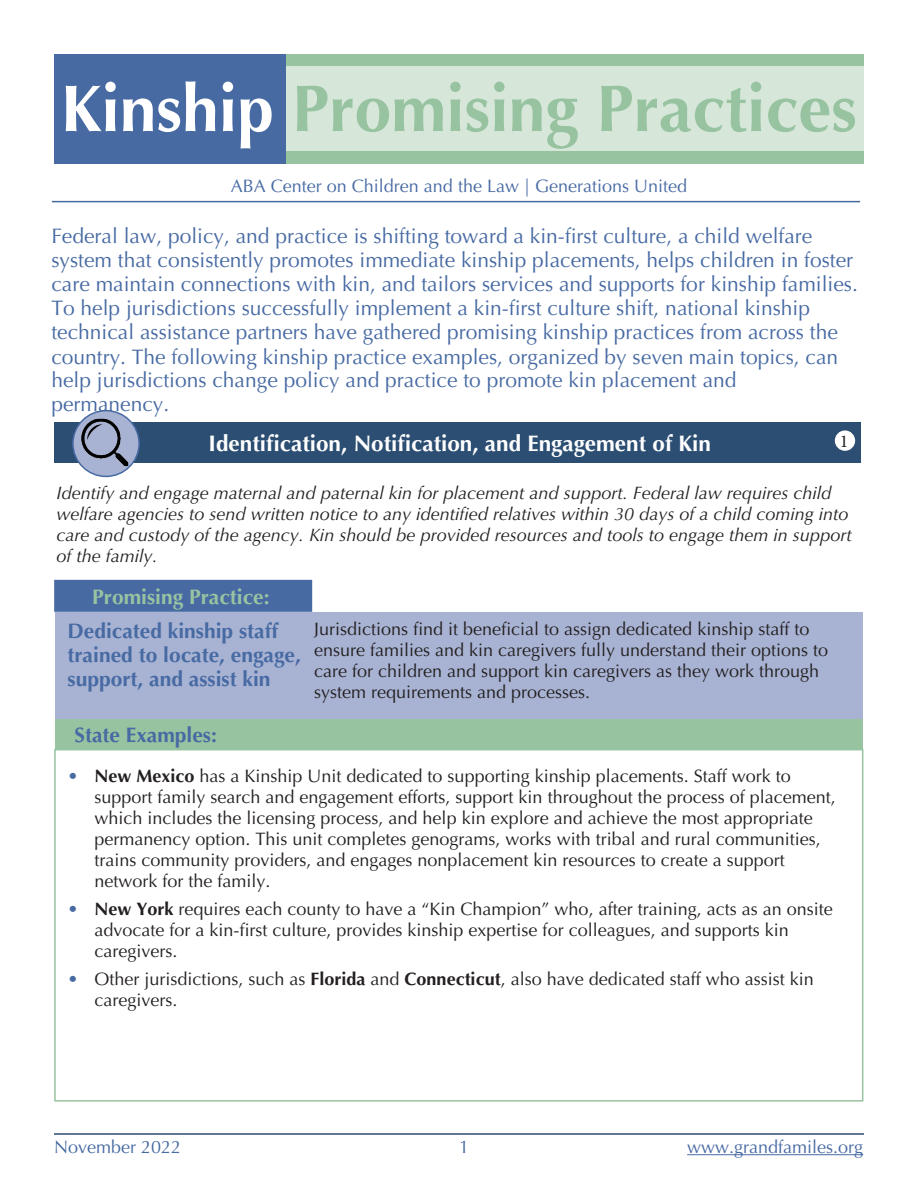
<style>
.page{position:relative;width:918px;height:1188px;background:#fff}
.page>*{position:absolute;margin:0;border:0;box-sizing:border-box;transform-origin:0 0}
.t1{font:700 66px "Optima";color:#98c3a1}
.Heading_2{font:700 22.5px "Optima";color:#fff}
.Body_Text{font:21px/24.3px "Optima";color:#476aa3}
.Heading{font:700 21px/24px "Optima";color:#476aa3}
.Heading-2{font:700 21px "Optima";color:#98c3a1}
.Body_Text-2{font:18px/21px "Optima";color:#231f20}
.Body_Text-3{font:italic 18px/21px "Optima";color:#231f20}
.t2{font:18px "Optima";color:#476aa3}
.t3{font:18px "Minion Pro";color:#231f20}
.s1{color:#fff}
.s2{font-family:"Classico URW"}
.s3{color:#476aa3}
.s4{font-weight:700}
</style>
<div class="page">
<hr style="left:687px;top:1154px;width:176px;height:1px;background:#476aa3">
<hr style="left:54px;top:1133px;width:810px;height:2px;background:#2b4e72">
<div style="left:285px;top:54px;width:579px;height:109px;background:#98c3a1"></div>
<div style="left:54px;top:749px;width:809px;height:353px;border:2px solid #98c3a1"></div>
<div style="left:55px;top:612px;width:808px;height:108px;background:#a8b3d3"></div>
<div style="left:54px;top:580px;width:258px;height:32px;background:#476aa3;border:2px solid #476aa3"></div>
<div style="left:285px;top:66px;width:578px;height:85px;background:#d6e7da"></div>
<div style="left:54px;top:54px;width:231px;height:109px;background:#476aa3"></div>
<div style="left:54px;top:422px;width:806px;height:41px;background:#2b4e72"></div>
<div style="left:73px;top:411px;width:66px;height:65px;background:#a8b3d3;border-radius:50%"></div>
<img style="left:81px;top:419px;width:47px;height:47px">
<div style="left:72px;top:410px;width:68px;height:67px;border:2px solid #476aa3;border-radius:50%"></div>
<div style="left:836px;top:431px;width:18px;height:19px;background:#fff;border-radius:50%"></div>
<div style="left:835px;top:430px;width:20px;height:21px;border:2px solid #fff;border-radius:50%"></div>
<div style="left:55px;top:720px;width:808px;height:30px;background:#98c3a1"></div>
<hr style="left:52px;top:201px;width:808px;height:1px;background:#476aa3">
<p class="t1" style="left:61px;top:70px;width:797px"><span class="s1">Kinship</span> Promising Practices</p>
<p class="t2" style="left:231px;top:175px;width:458px">ABA Center on Children and the Law | Generations United</p>
<p class="Body_Text" style="left:51px;top:224px;width:808px">Federal law, policy, and practice is shifting toward a kin-first culture, a child welfare system that consistently promotes immediate kinship placements, helps children in foster care maintain connections with kin, and tailors services and supports for kinship families.<br>To help jurisdictions successfully implement a kin-first culture shift, national kinship technical assistance partners have gathered promising kinship practices from across the country. The following kinship practice examples, organized by s<span class="s2">even</span> main topics, can</p>
<p class="Body_Text" style="left:51px;top:368px;width:687px">help jurisdictions change policy and practice to promote kin placement and permanency.</p>
<p class="Heading_2" style="left:209px;top:430px;width:504px">Identification, Notification, and Engagement of Kin</p>
<p class="t3" style="left:840px;top:429px;width:10px">1</p>
<p class="Body_Text-3" style="left:57px;top:483px;width:797px">Identify and engage maternal and paternal kin for placement and support. Federal law requires child welfare agencies to send written notice to any identified relatives within 30 days of a child coming into care and custody of the agency. Kin should be provided resources and tools to engage them in support of the family.</p>
<p class="Heading-2" style="left:92px;top:585px;width:179px">Promising Practice:</p>
<p class="Heading" style="left:68px;top:620px;width:235px">Dedicated kinship staff trained to locate, engage, support, and assist kin</p>
<p class="Body_Text-2" style="left:314px;top:618px;width:516px">Jurisdictions find it beneficial to assign dedicated kinship staff to ensure families and kin caregivers fully understand their options to care for children and support kin caregivers as they work through system requirements and processes.</p>
<p class="Heading" style="left:75px;top:724px;width:144px">State Examples:</p>
<p class="Body_Text-2" style="left:94px;top:766px;width:743px;text-indent:-27px"><span class="s3">•</span> <span class="s4">New Mexico</span> has a Kinship Unit dedicated to supporting kinship placements. Staff work to support family search and engagement efforts, support kin throughout the process of placement, which includes the licensing process, and help kin explore and achieve the most appropriate permanency option. This unit completes genograms, works with tribal and rural communities, trains community providers, and engages nonplacement kin resources to create a support network for the family.</p>
<p class="Body_Text-2" style="left:94px;top:899px;width:740px;text-indent:-27px"><span class="s3">•</span> <span class="s4">New York</span> requires each county to have a “Kin Champion” who, after training, acts as an onsite advocate for a kin-first culture, provides kinship expertise for colleagues, and supports kin caregivers.</p>
<p class="Body_Text-2" style="left:94px;top:968px;width:721px;text-indent:-27px"><span class="s3">•</span> Other jurisdictions, such as <span class="s4">Florida</span> and <span class="s4">Connecticut</span>, also have dedicated staff who assist kin caregivers.</p>
<p class="t2" style="left:54px;top:1136px;width:129px">November 2022</p>
<p class="t2" style="left:459px;top:1136px;width:12px">1</p>
<p class="t2" style="left:687px;top:1136px;width:178px">www.grandfamiles.org</p>
</div>
